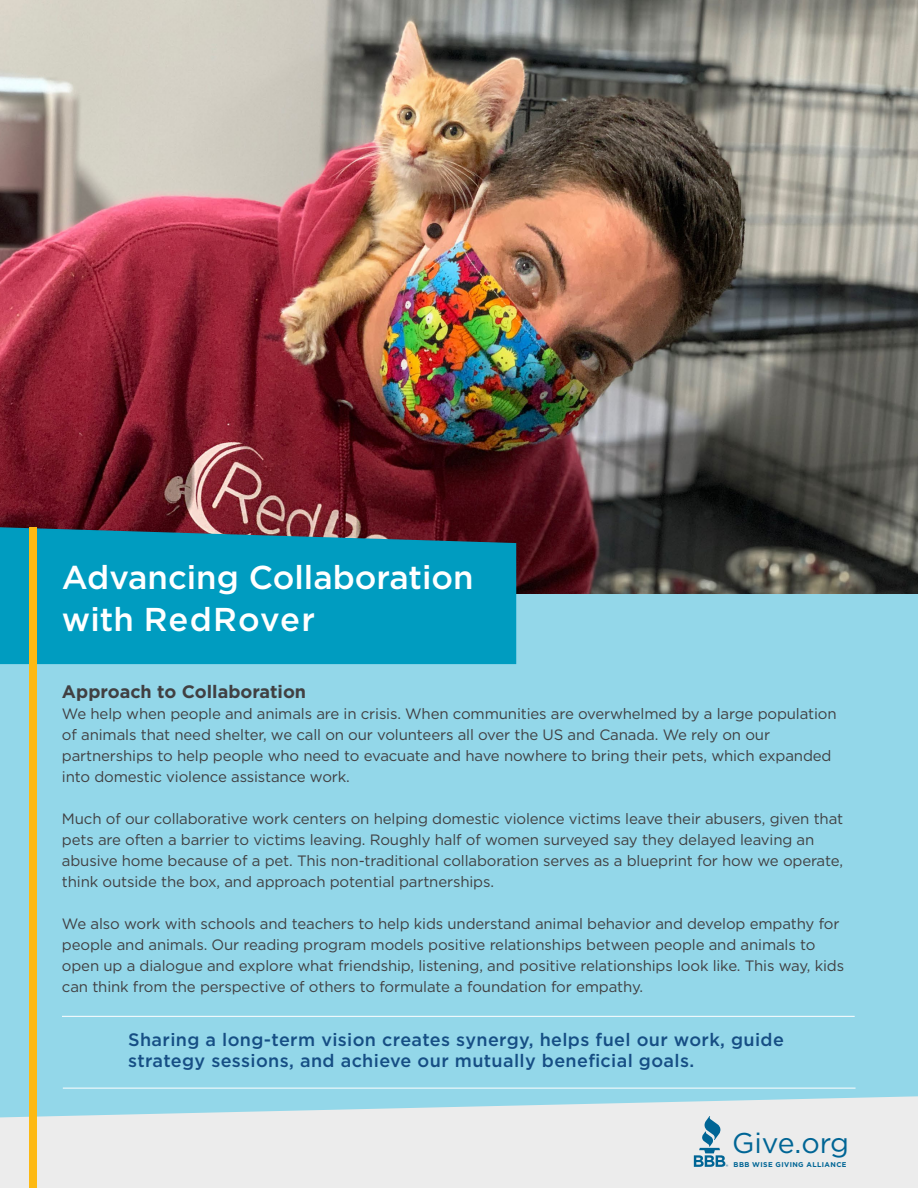
<style>
.page{position:relative;width:918px;height:1188px;background:#fff}
.page>*{position:absolute;margin:0;border:0;box-sizing:border-box;transform-origin:0 0}
.t1{font:500 33px/42px "Gotham";color:#fff}
.t2{font:28.5px "Gotham";letter-spacing:-.005em;color:#006595}
.t3{font:500 18px/21px "Gotham";letter-spacing:.02em;color:#164e84}
.t4{font:700 18px "Gotham";color:#414042}
.t5{font:15px/21px "Gotham";letter-spacing:-.01em;color:#414042}
.t6{font:700 6.9px "Gotham";letter-spacing:.055em;color:#006595}
.t7{font:6.45px "Gotham";color:#006595}
</style>
<div class="page">
<img style="left:0;top:0;width:918px;height:594px">
<div style="left:0;top:594px;width:918px;height:502px;background:#93d7e9"></div>
<div style="left:0;top:527px;width:516px;height:137px;background:#009cc0"></div>
<svg style="left:0;top:1096px;width:918px;height:92px;background:#e1e9eb"></svg>
<div style="left:29px;top:528px;width:8px;height:660px;background:#fdb913"></div>
<svg style="left:694px;top:1116px;width:31px;height:51px;background:#93b9cb"></svg>
<hr style="left:62px;top:1016px;width:793px;height:1px;background:#fff">
<hr style="left:63px;top:1088px;width:793px;height:1px;background:#fff">
<h1 class="t1" style="left:62px;top:556px;width:413px">Advancing Collaboration with RedRover</h1>
<p class="t4" style="left:62px;top:680px;width:246px">Approach to Collaboration</p>
<p class="t5" style="left:62px;top:703px;width:776px">We help when people and animals are in crisis. When communities are overwhelmed by a large population of animals that need shelter, we call on our volunteers all over the US and Canada. We rely on our partnerships to help people who need to evacuate and have nowhere to bring their pets, which expanded into domestic violence assistance work.</p>
<p class="t5" style="left:62px;top:808px;width:783px">Much of our collaborative work centers on helping domestic violence victims leave their abusers, given that pets are often a barrier to victims leaving. Roughly half of women surveyed say they delayed leaving an abusive home because of a pet. This non-traditional collaboration serves as a blueprint for how we operate, think outside the box, and approach potential partnerships.</p>
<p class="t5" style="left:62px;top:913px;width:784px">We also work with schools and teachers to help kids understand animal behavior and develop empathy for people and animals. Our reading program models positive relationships between people and animals to open up a dialogue and explore what friendship, listening, and positive relationships look like. This way, kids can think from the perspective of others to formulate a foundation for empathy.</p>
<p class="t3" style="left:128px;top:1029px;width:657px">Sharing a long-term vision creates synergy, helps fuel our work, guide strategy sessions, and achieve our mutually beneficial goals.</p>
<h2 class="t2" style="left:732px;top:1125px;width:119px">Give.org</h2>
<p class="t6" style="left:734px;top:1160px;width:114px">BBB WISE GIVING ALLIANCE</p>
<p class="t7" style="left:726px;top:1163px;width:4px">®</p>
</div>
